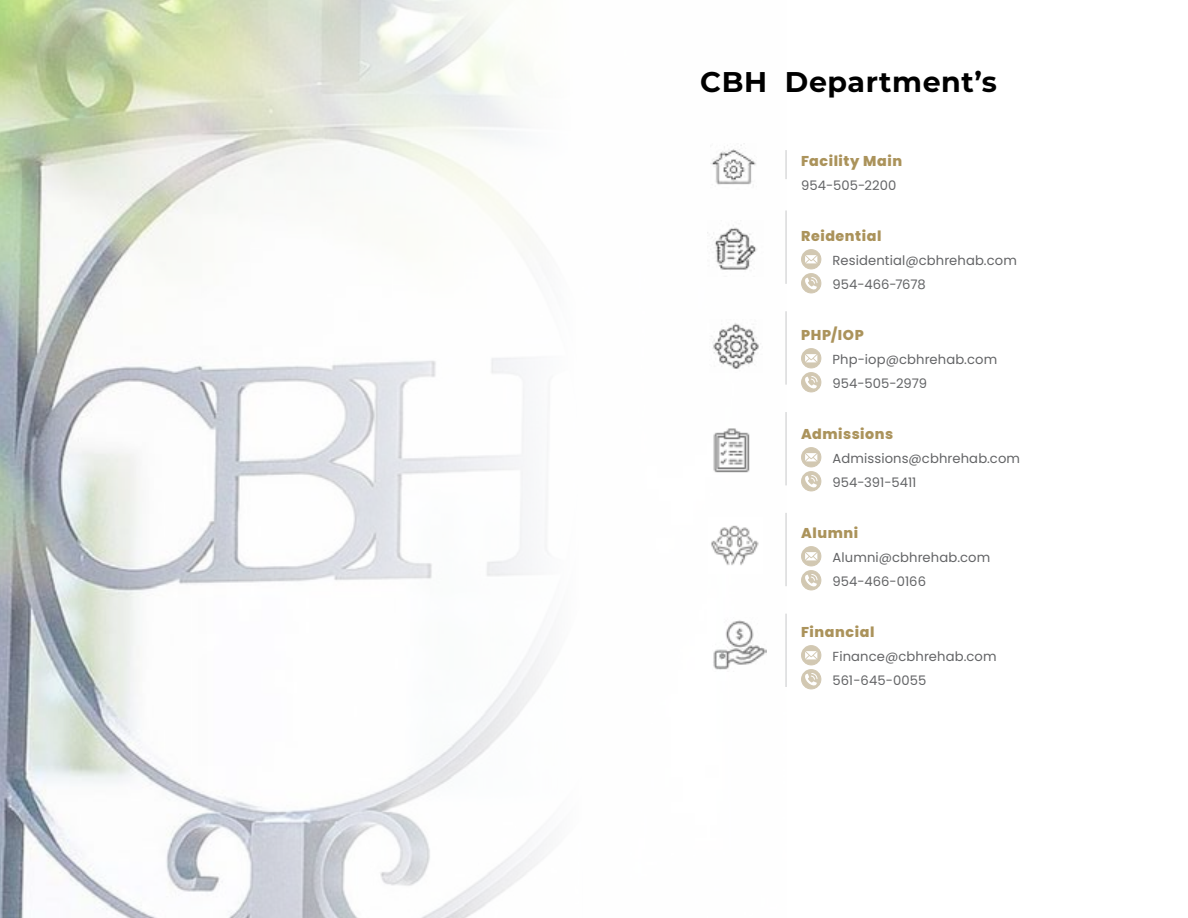
<style>
.page{position:relative;width:1188px;height:918px;background:#fff}
.page>*{position:absolute;margin:0;border:0;box-sizing:border-box;transform-origin:0 0}
.t1{font:700 28.5px "Montserrat";letter-spacing:.02em;color:#000}
.t2{font:800 14.25px "Poppins";letter-spacing:.04em;color:#ab935b}
.t3{font:13.2px/24px "Poppins";letter-spacing:.01em;color:#636466}
</style>
<div class="page">
<img style="left:0;top:0;width:786px;height:918px">
<div style="left:802px;top:250px;width:19px;height:19px;background:#d2c8b2;border-radius:50%"></div>
<div style="left:801px;top:249px;width:20px;height:20px;border:1px solid #d2c8b2;border-radius:50%"></div>
<svg style="left:805px;top:255px;width:12px;height:8px"></svg>
<div style="left:802px;top:274px;width:19px;height:19px;background:#d2c8b2;border-radius:50%"></div>
<div style="left:801px;top:273px;width:20px;height:20px;border:1px solid #d2c8b2;border-radius:50%"></div>
<svg style="left:804px;top:277px;width:14px;height:13px"></svg>
<div style="left:802px;top:349px;width:19px;height:19px;background:#d2c8b2;border-radius:50%"></div>
<div style="left:801px;top:348px;width:20px;height:20px;border:1px solid #d2c8b2;border-radius:50%"></div>
<svg style="left:805px;top:354px;width:12px;height:8px"></svg>
<div style="left:802px;top:373px;width:19px;height:19px;background:#d2c8b2;border-radius:50%"></div>
<div style="left:801px;top:372px;width:20px;height:20px;border:1px solid #d2c8b2;border-radius:50%"></div>
<svg style="left:804px;top:376px;width:14px;height:13px"></svg>
<div style="left:802px;top:448px;width:19px;height:19px;background:#d2c8b2;border-radius:50%"></div>
<div style="left:801px;top:447px;width:20px;height:20px;border:1px solid #d2c8b2;border-radius:50%"></div>
<svg style="left:805px;top:453px;width:12px;height:8px"></svg>
<div style="left:802px;top:472px;width:19px;height:19px;background:#d2c8b2;border-radius:50%"></div>
<div style="left:801px;top:471px;width:20px;height:20px;border:1px solid #d2c8b2;border-radius:50%"></div>
<svg style="left:804px;top:475px;width:14px;height:13px"></svg>
<div style="left:802px;top:547px;width:19px;height:19px;background:#d2c8b2;border-radius:50%"></div>
<div style="left:801px;top:546px;width:20px;height:20px;border:1px solid #d2c8b2;border-radius:50%"></div>
<svg style="left:805px;top:552px;width:12px;height:8px"></svg>
<div style="left:802px;top:571px;width:19px;height:19px;background:#d2c8b2;border-radius:50%"></div>
<div style="left:801px;top:570px;width:20px;height:20px;border:1px solid #d2c8b2;border-radius:50%"></div>
<svg style="left:804px;top:574px;width:14px;height:13px"></svg>
<div style="left:802px;top:646px;width:19px;height:19px;background:#d2c8b2;border-radius:50%"></div>
<div style="left:801px;top:645px;width:20px;height:20px;border:1px solid #d2c8b2;border-radius:50%"></div>
<svg style="left:805px;top:651px;width:12px;height:8px"></svg>
<div style="left:802px;top:670px;width:19px;height:19px;background:#d2c8b2;border-radius:50%"></div>
<div style="left:801px;top:669px;width:20px;height:20px;border:1px solid #d2c8b2;border-radius:50%"></div>
<svg style="left:804px;top:673px;width:14px;height:13px"></svg>
<hr style="left:786px;top:210px;width:1px;height:74px;background:#c7c8ca">
<svg style="left:786px;top:150px;width:1px;height:29px"></svg>
<hr style="left:786px;top:311px;width:1px;height:74px;background:#c7c8ca">
<hr style="left:786px;top:412px;width:1px;height:73px;background:#c7c8ca">
<hr style="left:786px;top:614px;width:1px;height:73px;background:#c7c8ca">
<hr style="left:786px;top:513px;width:1px;height:73px;background:#c7c8ca">
<img style="left:710px;top:320px;width:53px;height:53px">
<img style="left:708px;top:221px;width:55px;height:55px">
<img style="left:711px;top:144px;width:45px;height:45px">
<img style="left:712px;top:427px;width:43px;height:47px">
<img style="left:709px;top:518px;width:53px;height:56px">
<img style="left:712px;top:618px;width:55px;height:54px">
<h1 class="t1" style="left:700px;top:62px;width:298px">CBH Department’s</h1>
<p class="t2" style="left:801px;top:153px;width:103px">Facility Main</p>
<p class="t3" style="left:801px;top:173px;width:97px">954-505-2200</p>
<p class="t2" style="left:801px;top:228px;width:82px">Reidential</p>
<p class="t3" style="left:833px;top:248px;width:186px">Residential@cbhrehab.com<br>954-466-7678</p>
<p class="t2" style="left:801px;top:327px;width:64px">PHP/IOP</p>
<p class="t3" style="left:833px;top:347px;width:166px">Php-iop@cbhrehab.com<br>954-505-2979</p>
<p class="t2" style="left:801px;top:426px;width:94px">Admissions</p>
<p class="t3" style="left:833px;top:446px;width:189px">Admissions@cbhrehab.com<br>954-391-5411</p>
<p class="t2" style="left:801px;top:525px;width:59px">Alumni</p>
<p class="t3" style="left:833px;top:545px;width:159px">Alumni@cbhrehab.com<br>954-466-0166</p>
<p class="t2" style="left:801px;top:624px;width:75px">Financial</p>
<p class="t3" style="left:833px;top:644px;width:165px">Finance@cbhrehab.com<br>561-645-0055</p>
</div>
